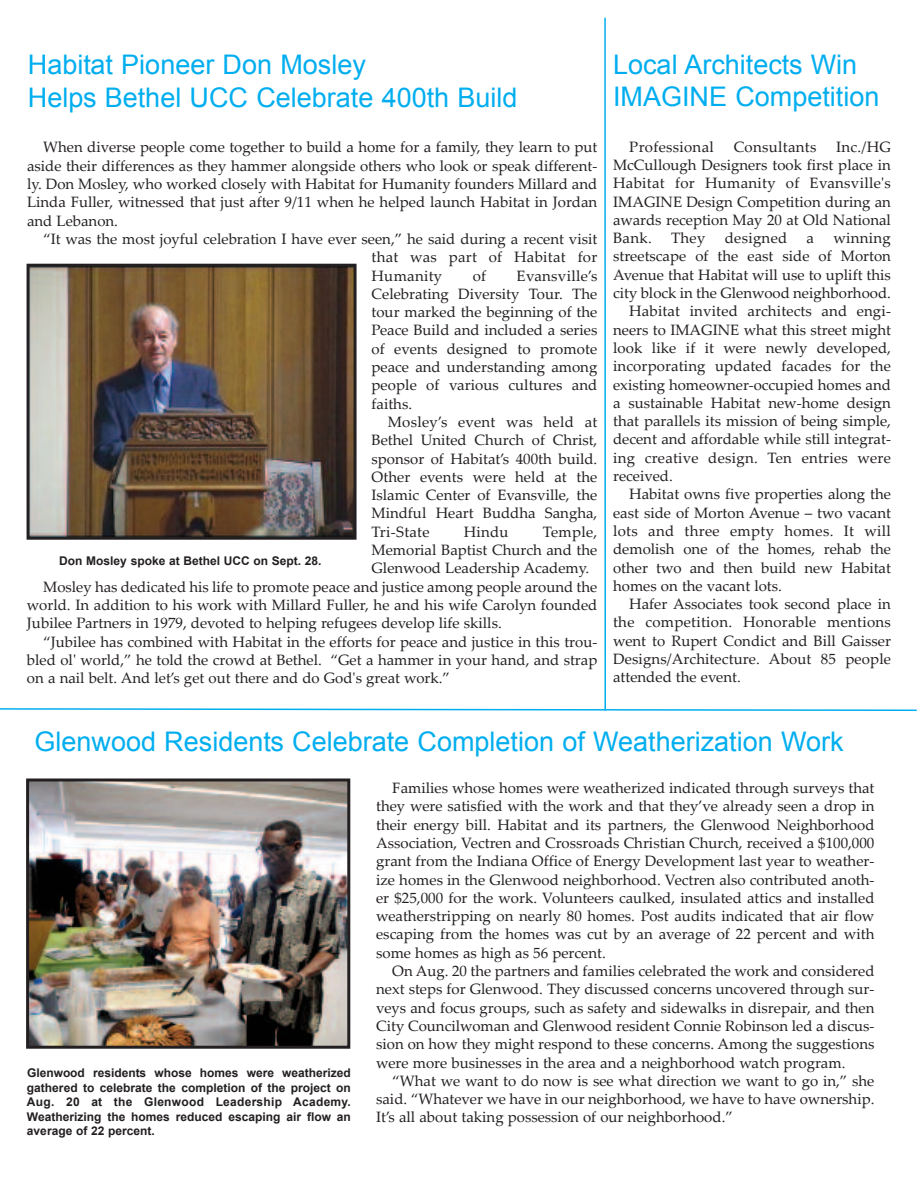
<style>
.page{position:relative;width:918px;height:1188px;background:#fff}
.page>*{position:absolute;margin:0;border:0;box-sizing:border-box;transform-origin:0 0}
.t1{font:27px/32.4px "Arial";color:#00aeef}
.t2{font:15px/18.3px "Palatino Linotype";color:#231f20;text-align:justify}
.t3{font:15px "Palatino Linotype";letter-spacing:.02em;color:#231f20}
.t4{font:700 12px/14.4px "Arial";color:#231f20;text-align:justify}
</style>
<div class="page">
<img style="left:31px;top:268px;width:322px;height:268px">
<div style="left:27px;top:264px;width:330px;height:276px;border:3px solid #231f20"></div>
<hr style="left:604px;top:18px;width:2px;height:693px;background:#00aeef">
<svg style="left:0;top:707px;width:917px;height:4px"></svg>
<img style="left:30px;top:782px;width:316px;height:263px">
<div style="left:26px;top:778px;width:324px;height:271px;border:3px solid #231f20"></div>
<h1 class="t1" style="left:28px;top:49px;width:491px">Habitat Pioneer Don Mosley<br>Helps Bethel UCC Celebrate 400th Build</h1>
<p class="t2" style="left:27px;top:140px;width:572px;text-indent:16px">When diverse people come together to build a home for a family, they learn to put aside their differences as they hammer alongside others who look or speak different&shy;ly. Don Mosley, who worked closely with Habitat for Humanity founders Millard and Linda Fuller, witnessed that just after 9/11 when he helped launch Habitat in Jordan and Lebanon.</p>
<p class="t2" style="left:372px;top:231px;width:227px;text-indent:-328px">“It was the most joyful celebration I have ever seen,” he said during a recent visit that was part of Habitat for Humanity</p>
<p class="t2" style="left:372px;top:268px;width:227px;text-indent:145px">Evansville’s Celebrating Diversity Tour. The tour marked the beginning of the Peace Build and included a series of events designed to promote peace and understanding among people of various cultures and faiths.</p>
<p class="t2" style="left:372px;top:414px;width:227px;text-indent:16px">Mosley’s event was held at Bethel United Church of Christ, sponsor of Habitat’s 400th build.<br>Other events were held at the Islamic Center of Evansville, the Mindful Heart Buddha Sangha, Tri-State</p>
<p class="t2" style="left:473px;top:268px;width:15px">of</p>
<p class="t2" style="left:464px;top:524px;width:46px">Hindu</p>
<p class="t2" style="left:543px;top:524px;width:56px">Temple,</p>
<p class="t2" style="left:372px;top:543px;width:227px">Memorial Baptist Church and the</p>
<p class="t2" style="left:372px;top:561px;width:219px">Glenwood Leadership Academy.</p>
<p class="t2" style="left:43px;top:579px;width:556px">Mosley has dedicated his life to promote peace and justice among people around the</p>
<p class="t2" style="left:27px;top:597px;width:572px">world. In addition to his work with Millard Fuller, he and his wife Carolyn founded</p>
<p class="t2" style="left:27px;top:616px;width:476px">Jubilee Partners in 1979, devoted to helping refugees develop life skills.</p>
<p class="t2" style="left:43px;top:634px;width:556px">“Jubilee has combined with Habitat in the efforts for peace and justice in this trou-</p>
<p class="t2" style="left:27px;top:652px;width:572px">bled ol' world,” he told the crowd at Bethel. “Get a hammer in your hand, and strap</p>
<p class="t2" style="left:27px;top:671px;width:425px">on a nail belt. And let’s get out there and do God's great work.”</p>
<p class="t4" style="left:59px;top:554px;width:264px">Don Mosley spoke at Bethel UCC on Sept. 28.</p>
<h1 class="t1" style="left:613px;top:48px;width:268px">Local Architects Win<br>IMAGINE Competition</h1>
<p class="t3" style="left:629px;top:141px;width:86px">Professional</p>
<p class="t3" style="left:734px;top:141px;width:84px">Consultants</p>
<p class="t2" style="left:613px;top:139px;width:279px;text-indent:223px">Inc./HG McCullough Designers took first place in Habitat for Humanity of Evansville's IMAGINE Design Competition during an awards reception May 20 at Old National Bank.</p>
<p class="t2" style="left:671px;top:231px;width:36px">They</p>
<p class="t3" style="left:725px;top:232px;width:64px">designed</p>
<p class="t2" style="left:807px;top:231px;width:9px">a</p>
<p class="t3" style="left:833px;top:232px;width:59px">winning</p>
<p class="t2" style="left:613px;top:249px;width:279px">streetscape of the east side of Morton</p>
<p class="t2" style="left:613px;top:267px;width:279px">Avenue that Habitat will use to uplift this</p>
<p class="t2" style="left:613px;top:286px;width:279px">city block in the Glenwood neighborhood.</p>
<p class="t2" style="left:629px;top:304px;width:263px">Habitat invited architects and engi-</p>
<p class="t2" style="left:613px;top:322px;width:279px">neers to IMAGINE what this street might</p>
<p class="t2" style="left:613px;top:340px;width:279px">look like if it were newly developed,</p>
<p class="t2" style="left:613px;top:359px;width:279px">incorporating updated facades for the</p>
<p class="t2" style="left:613px;top:377px;width:279px">existing homeowner-occupied homes and</p>
<p class="t2" style="left:613px;top:395px;width:279px">a sustainable Habitat new-home design</p>
<p class="t2" style="left:613px;top:414px;width:279px">that parallels its mission of being simple,</p>
<p class="t2" style="left:613px;top:432px;width:279px">decent and affordable while still integrat-</p>
<p class="t3" style="left:613px;top:452px;width:279px">ing creative design. Ten entries were</p>
<p class="t2" style="left:613px;top:469px;width:61px">received.</p>
<p class="t2" style="left:629px;top:487px;width:263px">Habitat owns five properties along the</p>
<p class="t2" style="left:613px;top:505px;width:279px">east side of Morton Avenue – two vacant</p>
<p class="t3" style="left:613px;top:525px;width:279px">lots and three empty homes. It will</p>
<p class="t2" style="left:613px;top:542px;width:279px">demolish one of the homes, rehab the</p>
<p class="t2" style="left:613px;top:560px;width:279px">other two and then build new Habitat</p>
<p class="t2" style="left:613px;top:578px;width:170px">homes on the vacant lots.</p>
<p class="t2" style="left:629px;top:597px;width:263px">Hafer Associates took second place in</p>
<p class="t3" style="left:613px;top:616px;width:279px">the competition. Honorable mentions</p>
<p class="t2" style="left:613px;top:633px;width:279px">went to Rupert Condict and Bill Gaisser</p>
<p class="t2" style="left:613px;top:652px;width:279px">Designs/Architecture. About 85 people</p>
<p class="t2" style="left:613px;top:670px;width:129px">attended the event.</p>
<h1 class="t1" style="left:34px;top:726px;width:811px">Glenwood Residents Celebrate Completion of Weatherization Work</h1>
<p class="t4" style="left:27px;top:1066px;width:326px">Glenwood residents whose homes were weatherized gathered to celebrate the completion of the project on Aug. 20 at the Glenwood Leadership Academy.<br>Weatherizing the homes reduced escaping air flow an average of 22 percent.</p>
<p class="t2" style="left:376px;top:781px;width:500px;text-indent:16px">Families whose homes were weatherized indicated through surveys that they were satisfied with the work and that they’ve already seen a drop in their energy bill. Habitat and its partners, the Glenwood Neighborhood Association, Vectren and Crossroads Christian Church, received a $100,000 grant from the Indiana Office of Energy Development last year to weather&shy;ize homes in the Glenwood neighborhood. Vectren also contributed anoth&shy;er $25,000 for the work. Volunteers caulked, insulated attics and installed weatherstripping on nearly 80 homes. Post audits indicated that air flow escaping from the homes was cut by an average of 22 percent and with some homes as high as 56 percent.</p>
<p class="t2" style="left:376px;top:964px;width:500px;text-indent:16px">On Aug. 20 the partners and families celebrated the work and considered next steps for Glenwood. They discussed concerns uncovered through sur&shy;veys and focus groups, such as safety and sidewalks in disrepair, and then City Councilwoman and Glenwood resident Connie Robinson led a discus&shy;sion on how they might respond to these concerns. Among the suggestions were more businesses in the area and a neighborhood watch program.</p>
<p class="t2" style="left:376px;top:1073px;width:500px;text-indent:16px">“What we want to do now is see what direction we want to go in,” she said. “Whatever we have in our neighborhood, we have to have ownership.<br>It’s all about taking possession of our neighborhood.”</p>
</div>
